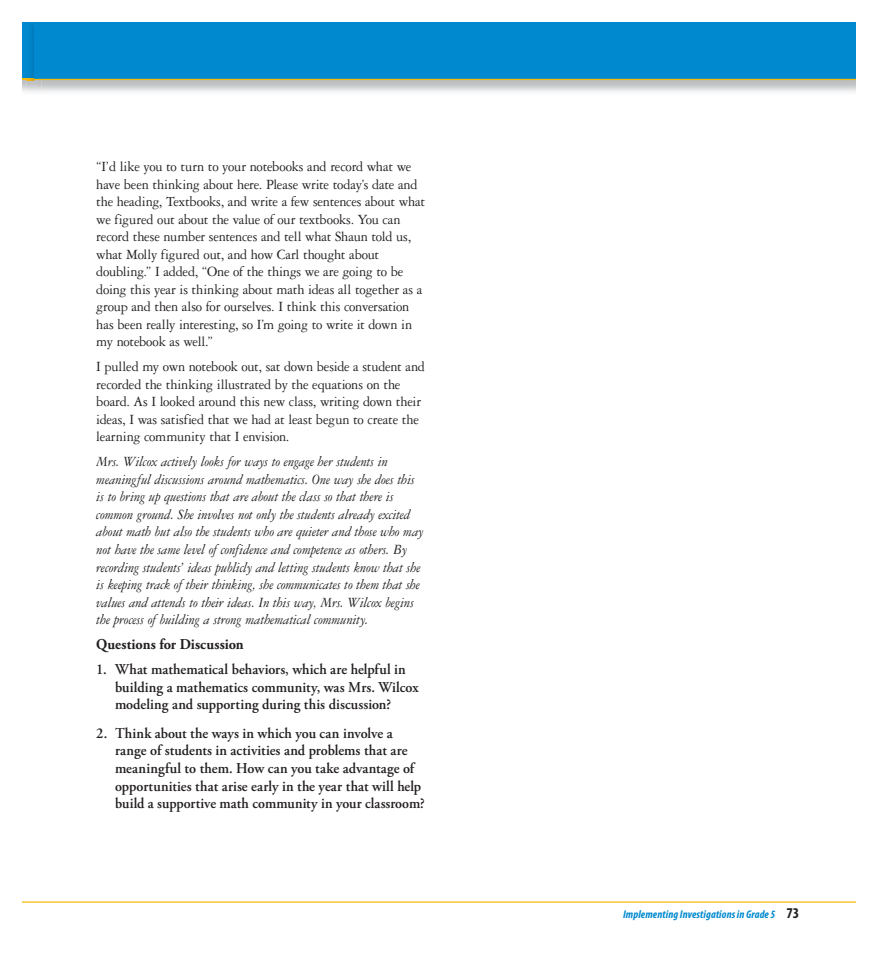
<style>
.page{position:relative;width:878px;height:974px;background:#fff}
.page>*{position:absolute;margin:0;border:0;box-sizing:border-box;transform-origin:0 0}
.t1{font:15px/17.5px "Garamond 3 LT Std";letter-spacing:-.015em;color:#231f20;scale:.95 1}
.t2{font:italic 15px/17.5px "Garamond 3 LT Std";letter-spacing:-.01em;color:#231f20;scale:.95 1}
.t3{font:600 15px/17.5px "Adobe Garamond Pro";letter-spacing:.005em;color:#231f20;scale:.95 1}
.t4{font:700 15px "Adobe Garamond Pro";color:#231f20;scale:.95 1}
.t5{font:italic 700 condensed 11.25px "Myriad Pro";letter-spacing:.01em;color:#0089cf}
.s1{font-style:normal;font-size:15px;color:#231f20}
</style>
<div class="page">
<div style="left:22px;top:22px;width:12px;height:57px;background:#0089cf"></div>
<svg style="left:22px;top:901px;width:12px;height:1px"></svg>
<img style="left:26px;top:80px;width:16px;height:14px">
<img style="left:26px;top:22px;width:8px;height:57px">
<svg style="left:22px;top:79px;width:12px;height:1px"></svg>
<div style="left:34px;top:22px;width:821px;height:57px;background:#0089cf"></div>
<hr style="left:34px;top:79px;width:821px;height:1px;background:#f2b90f">
<hr style="left:34px;top:901px;width:821px;height:1px;background:#f2b90f">
<p class="t1" style="left:96px;top:159px;width:348px">“I’d like you to turn to your notebooks and record what we have been thinking about here. Please write today’s date and the heading, Textbooks, and write a few sentences about what we figured out about the value of our textbooks. You can record these number sentences and tell what Shaun told us, what Molly figured out, and how Carl thought about doubling.” I added, “One of the things we are going to be doing this year is thinking about math ideas all together as a group and then also for ourselves. I think this conversation has been really interesting, so I’m going to write it down in my notebook as well.”</p>
<p class="t1" style="left:96px;top:359px;width:347px">I pulled my own notebook out, sat down beside a student and recorded the thinking illustrated by the equations on the board. As I looked around this new class, writing down their ideas, I was satisfied that we had at least begun to create the learning community that I envision.</p>
<p class="t2" style="left:96px;top:454px;width:346px">Mrs. Wilcox actively looks for ways to engage her students in meaningful discussions around mathematics. One way she does this is to bring up questions that are about the class so that there is common ground. She involves not only the students already excited about math but also the students who are quieter and those who may not have the same level of confidence and competence as others. By recording students’ ideas publicly and letting students know that she is keeping track of their thinking, she communicates to them that she values and attends to their ideas. In this way, Mrs. Wilcox begins the process of building a strong mathematical community.</p>
<p class="t4" style="left:96px;top:638px;width:157px">Questions for Discussion</p>
<p class="t3" style="left:115px;top:661px;width:321px;text-indent:-19px">1. What mathematical behaviors, which are helpful in building a mathematics community, was Mrs. Wilcox modeling and supporting during this discussion?</p>
<p class="t3" style="left:115px;top:725px;width:327px;text-indent:-19px">2. Think about the ways in which you can involve a range of students in activities and problems that are meaningful to them. How can you take advantage of opportunities that arise early in the year that will help build a supportive math community in your classroom?</p>
<p class="t5" style="left:623px;top:909px;width:178px">Implementing Investigations in Grade 5 <span class="s1">73</span></p>
</div>
